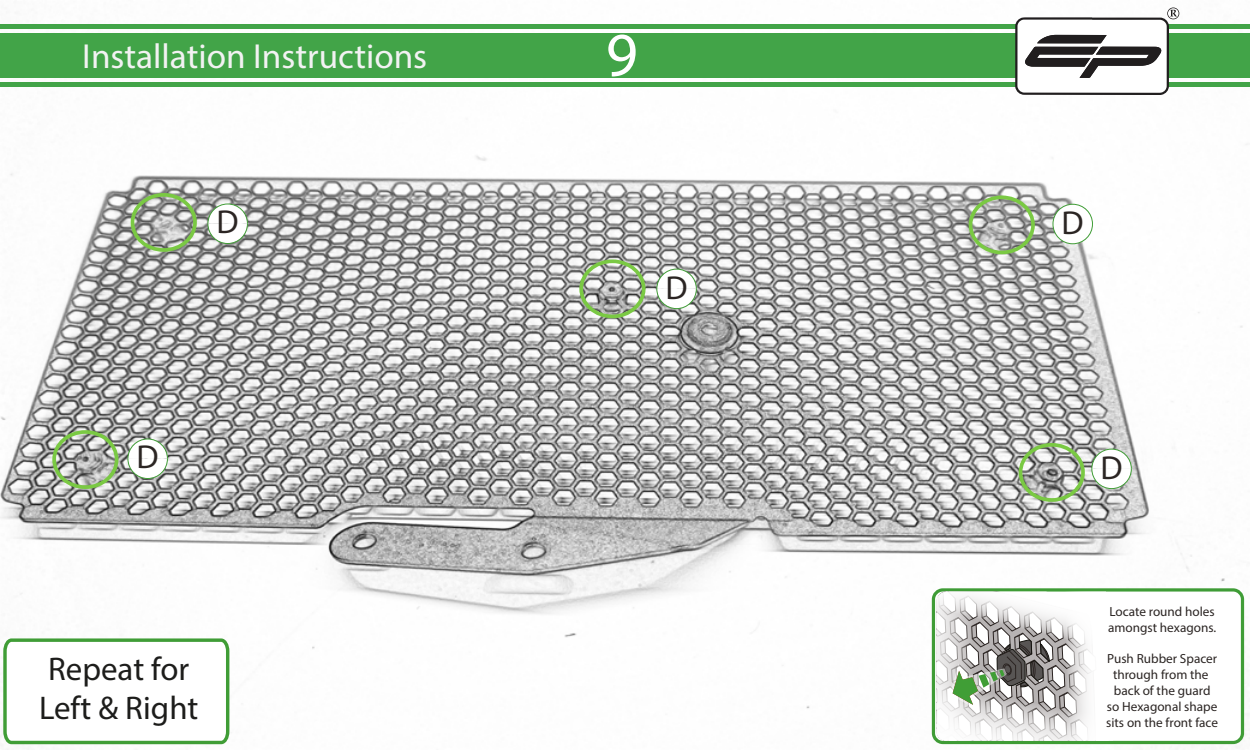
<style>
.page{position:relative;width:1250px;height:750px;background:#fff}
.page>*{position:absolute;margin:0;border:0;box-sizing:border-box;transform-origin:0 0}
.t1{font:62.5px "Myriad Pro";color:#fff}
.t2{font:34.75px "Myriad Pro";color:#f2f2f2}
.t3{font:33.25px "Myriad Pro";color:#2b2523}
.t4{font:33px/39.5px "Myriad Pro";color:#1d1d1b}
.t5{font:13.25px/16px "Myriad Pro";color:#2b2523}
</style>
<div class="page">
<img style="left:0;top:7px;width:1250px;height:743px">
<div style="left:0;top:33px;width:1250px;height:45px;background:#42a448"></div>
<div style="left:0;top:82px;width:1250px;height:5px;background:#42a448"></div>
<hr style="left:0;top:25px;width:1250px;height:4px;background:#42a448">
<svg style="left:1168px;top:8px;width:11px;height:11px"></svg>
<svg style="left:1015px;top:10px;width:162px;height:85px"></svg>
<div style="left:131px;top:193px;width:66px;height:59px;border:4px solid #7ac943;border-radius:50%"></div>
<div style="left:579px;top:259px;width:67px;height:59px;border:4px solid #7ac943;border-radius:50%"></div>
<div style="left:969px;top:196px;width:66px;height:58px;border:4px solid #7ac943;border-radius:50%"></div>
<div style="left:1019px;top:443px;width:66px;height:59px;border:4px solid #7ac943;border-radius:50%"></div>
<div style="left:52px;top:430px;width:66px;height:59px;border:4px solid #7ac943;border-radius:50%"></div>
<svg style="left:2px;top:637px;width:229px;height:109px"></svg>
<div style="left:933px;top:590px;width:309px;height:152px;background:#fff;border-radius:9px"></div>
<div style="left:932px;top:588px;width:312px;height:156px;border:3px solid #3f9c36;border-radius:9px"></div>
<svg style="left:937px;top:592px;width:195px;height:150px"></svg>
<svg style="left:1052px;top:203px;width:41px;height:42px"></svg>
<svg style="left:1091px;top:448px;width:41px;height:41px"></svg>
<svg style="left:656px;top:268px;width:41px;height:41px"></svg>
<svg style="left:207px;top:203px;width:41px;height:41px"></svg>
<svg style="left:127px;top:438px;width:41px;height:41px"></svg>
<h2 class="t2" style="left:82px;top:35px;width:346px">Installation Instructions</h2>
<h1 class="t1" style="left:606px;top:16px;width:34px">9</h1>
<h3 class="t3" style="left:217px;top:202px;width:24px">D</h3>
<h3 class="t3" style="left:666px;top:267px;width:24px">D</h3>
<h3 class="t3" style="left:137px;top:437px;width:24px">D</h3>
<h3 class="t4" style="left:39px;top:649px;width:161px">Repeat for<br>Left &amp; Right</h3>
<h3 class="t3" style="left:1062px;top:202px;width:24px">D</h3>
<h3 class="t3" style="left:1101px;top:447px;width:24px">D</h3>
<p class="t5" style="left:1108px;top:603px;width:110px">Locate round holes amongst hexagons.</p>
<p class="t5" style="left:1106px;top:651px;width:113px;text-align:center">Push Rubber Spacer through from the back of the guard so Hexagonal shape sits on the front face</p>
</div>
